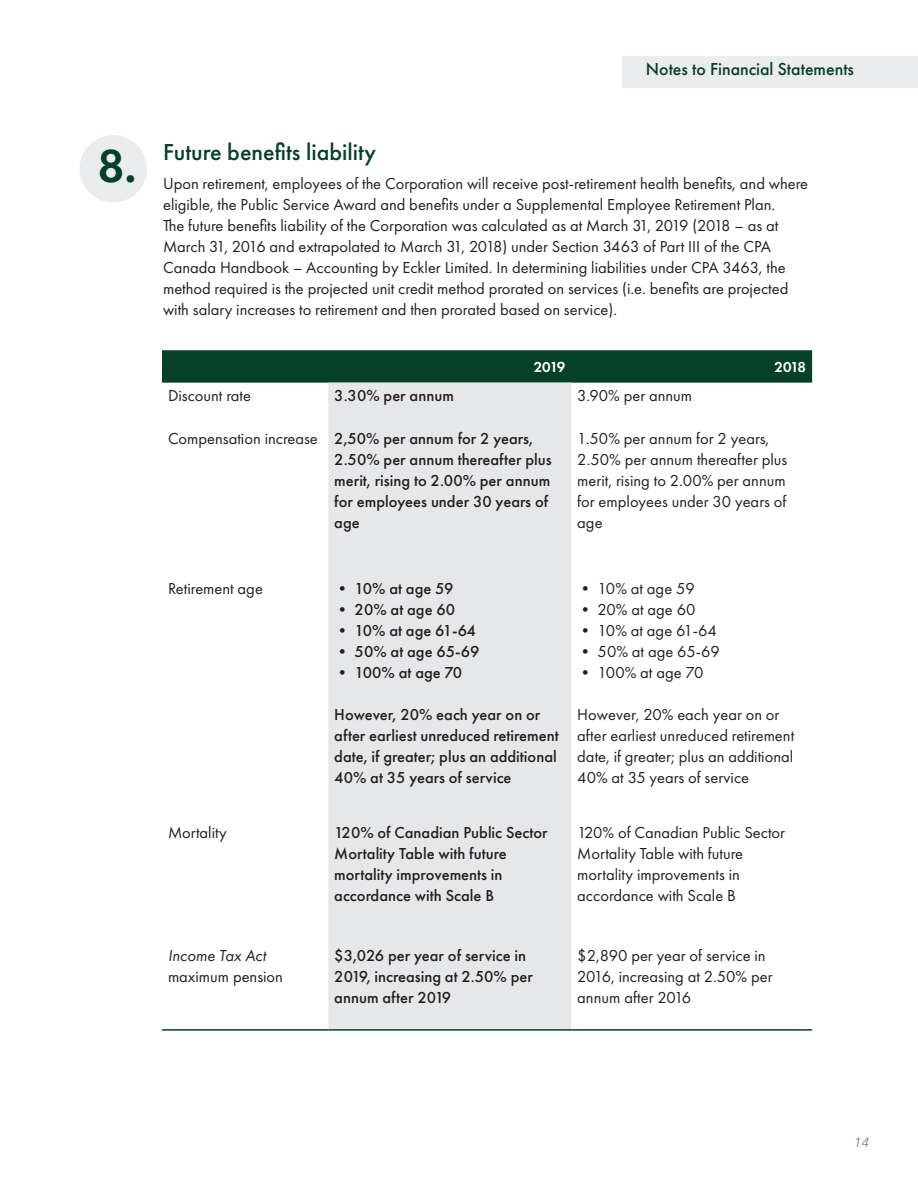
<style>
.page{position:relative;width:918px;height:1188px;background:#fff}
.page>*{position:absolute;margin:0;border:0;box-sizing:border-box;transform-origin:0 0}
.t1{font:600 48px "Futura PT";color:#064028}
.Fin_State_-_Main_tit{font:500 24px "Futura PT";color:#064028}
.t2{font:500 18px "Futura PT";color:#064028}
.table_label_for{font:16.5px/21px "Futura PT";color:#231f20}
.table_label_for-2{font:500 16.5px/21px "Futura PT";color:#231f20}
.t3{font:600 15px "Futura PT";letter-spacing:-.07em;color:#fff}
.t4{font:italic 300 13.5px "Helvetica Neue";color:#6e7277}
.s1{font-style:italic}
</style>
<div class="page">
<div style="left:80px;top:135px;width:67px;height:67px;background:#ebeced;border-radius:50%"></div>
<div style="left:622px;top:56px;width:296px;height:32px;background:#ebeced"></div>
<div style="left:162px;top:350px;width:650px;height:33px;background:#064028"></div>
<div style="left:328px;top:383px;width:243px;height:646px;background:#e6e7e9"></div>
<hr style="left:162px;top:1029px;width:166px;height:2px;background:#064028">
<hr style="left:328px;top:1029px;width:243px;height:2px;background:#064028">
<hr style="left:571px;top:1029px;width:241px;height:2px;background:#064028">
<p class="t2" style="left:646px;top:59px;width:210px">Notes to Financial Statements</p>
<p class="t1" style="left:97px;top:136px;width:41px">8.</p>
<p class="Fin_State_-_Main_tit" style="left:163px;top:138px;width:214px">Future benefits liability</p>
<p class="table_label_for" style="left:163px;top:173px;width:647px">Upon retirement, employees of the Corporation will receive post-retirement health benefits, and where eligible, the Public Service Award and benefits under a Supplemental Employee Retirement Plan.</p>
<p class="table_label_for" style="left:163px;top:215px;width:627px">The future benefits liability of the Corporation was calculated as at March 31, 2019 (2018 – as at March 31, 2016 and extrapolated to March 31, 2018) under Section 3463 of Part III of the CPA Canada Handbook – Accounting by Eckler Limited. In determining liabilities under CPA 3463, the method required is the projected unit credit method prorated on services (i.e. benefits are projected with salary increases to retirement and then prorated based on service).</p>
<p class="t3" style="left:534px;top:358px;width:33px">2019</p>
<p class="t3" style="left:774px;top:358px;width:33px">2018</p>
<p class="table_label_for" style="left:168px;top:385px;width:85px">Discount rate</p>
<p class="table_label_for-2" style="left:334px;top:385px;width:121px">3.30% per annum</p>
<p class="table_label_for" style="left:577px;top:385px;width:116px">3.90% per annum</p>
<p class="table_label_for" style="left:168px;top:428px;width:151px">Compensation increase</p>
<p class="table_label_for-2" style="left:334px;top:428px;width:219px">2,50% per annum for 2 years,<br>2.50% per annum thereafter plus merit, rising to 2.00% per annum for employees under 30 years of age</p>
<p class="table_label_for" style="left:577px;top:428px;width:212px">1.50% per annum for 2 years,<br>2.50% per annum thereafter plus merit, rising to 2.00% per annum for employees under 30 years of age</p>
<p class="table_label_for" style="left:168px;top:578px;width:96px">Retirement age</p>
<p class="table_label_for-2" style="left:334px;top:578px;width:121px">• 10% at age 59</p>
<p class="table_label_for-2" style="left:334px;top:599px;width:122px">• 20% at age 60</p>
<p class="table_label_for-2" style="left:334px;top:620px;width:143px">• 10% at age 61-64</p>
<p class="table_label_for-2" style="left:334px;top:641px;width:147px">• 50% at age 65-69</p>
<p class="table_label_for-2" style="left:334px;top:662px;width:130px">• 100% at age 70</p>
<p class="table_label_for-2" style="left:334px;top:704px;width:226px">However, 20% each year on or after earliest unreduced retirement date, if greater; plus an additional<br>40% at 35 years of service</p>
<p class="table_label_for" style="left:577px;top:578px;width:119px">• 10% at age 59</p>
<p class="table_label_for" style="left:577px;top:599px;width:120px">• 20% at age 60</p>
<p class="table_label_for" style="left:577px;top:620px;width:141px">• 10% at age 61-64</p>
<p class="table_label_for" style="left:577px;top:641px;width:144px">• 50% at age 65-69</p>
<p class="table_label_for" style="left:577px;top:662px;width:128px">• 100% at age 70</p>
<p class="table_label_for" style="left:577px;top:704px;width:218px">However, 20% each year on or after earliest unreduced retirement date, if greater; plus an additional<br>40% at 35 years of service</p>
<p class="table_label_for" style="left:168px;top:822px;width:60px">Mortality</p>
<p class="table_label_for-2" style="left:334px;top:822px;width:215px">120% of Canadian Public Sector<br>Mortality Table with future mortality improvements in accordance with Scale B</p>
<p class="table_label_for" style="left:577px;top:822px;width:209px">120% of Canadian Public Sector<br>Mortality Table with future</p>
<p class="table_label_for" style="left:577px;top:864px;width:164px">mortality improvements in</p>
<p class="table_label_for" style="left:577px;top:885px;width:160px">accordance with Scale B</p>
<p class="table_label_for" style="left:168px;top:945px;width:117px"><span class="s1">Income Tax Act </span>maximum pension</p>
<p class="table_label_for-2" style="left:334px;top:945px;width:200px">$3,026 per year of service in<br>2019, increasing at 2.50% per annum after 2019</p>
<p class="table_label_for" style="left:577px;top:945px;width:197px">$2,890 per year of service in<br>2016, increasing at 2.50% per annum after 2016</p>
<p class="t4" style="left:854px;top:1131px;width:17px">14</p>
</div>
